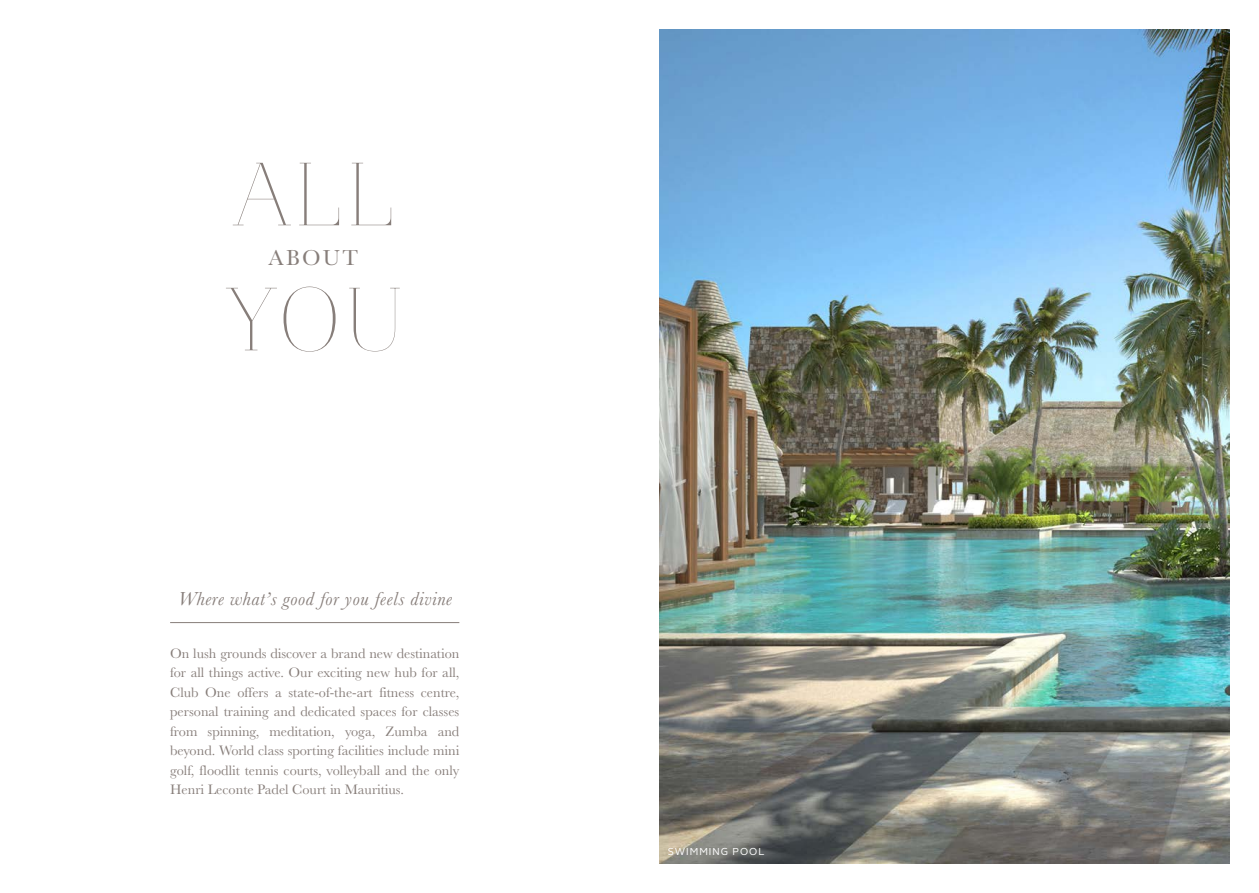
<style>
.page{position:relative;width:1259px;height:893px;background:#fff}
.page>*{position:absolute;margin:0;border:0;box-sizing:border-box;transform-origin:0 0}
.Large_Headings_Text{font:90px "Aire Light Pro";letter-spacing:.06em;color:#877e7a}
.Small_Headings_Baske{font:22.5px "Baskerville";letter-spacing:.1em;color:#877e7a}
.Cell{font:italic 19.5px "Baskerville";letter-spacing:.03em;color:#877e7a}
.Body_Copy{font:14.25px/19.5px "Baskerville";color:#877e7a;text-align:justify}
.captions{font:10.05px "Alright Sans";letter-spacing:.1em;color:#fff}
</style>
<div class="page">
<hr style="left:170px;top:622px;width:289px;height:1px;background:#877e7a">
<img style="left:659px;top:30px;width:570px;height:833px">
<p class="Large_Headings_Text" style="left:233px;top:142px;width:163px">ALL</p>
<p class="Small_Headings_Baske" style="left:268px;top:245px;width:91px">ABOUT</p>
<p class="Large_Headings_Text" style="left:224px;top:267px;width:179px">YOU</p>
<p class="Cell" style="left:178px;top:587px;width:276px">Where what’s good for you feels divine</p>
<p class="Body_Copy" style="left:170px;top:643px;width:291px">On lush grounds discover a brand new destination for all things active. Our exciting new hub for all, Club One offers a state-of-the-art fitness centre, personal training and dedicated spaces for classes from spinning, meditation, yoga, Zumba and beyond. World class sporting facilities include mini golf, floodlit tennis courts, volleyball and the only Henri Leconte Padel Court in Mauritius.</p>
<p class="captions" style="left:668px;top:844px;width:98px">SWIMMING POOL</p>
</div>
